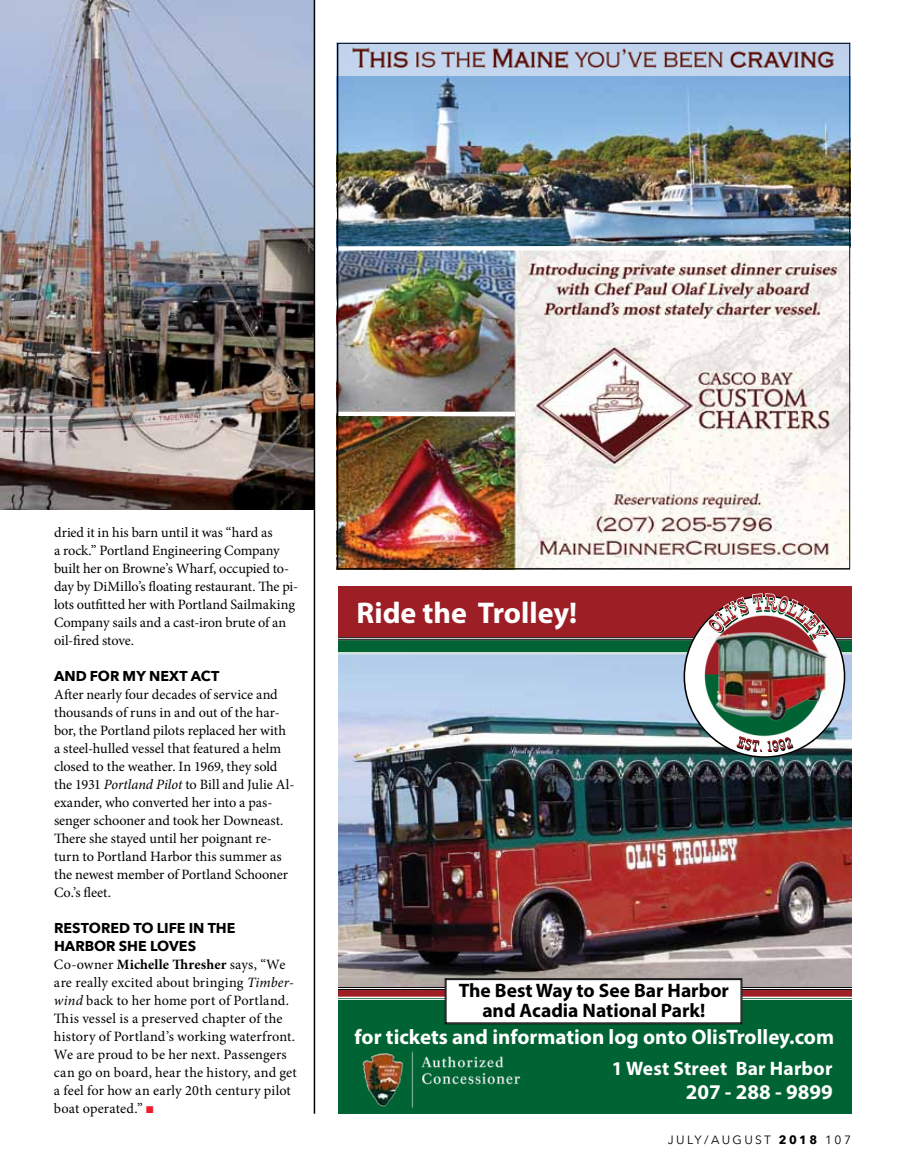
<style>
.page{position:relative;width:905px;height:1175px;background:#fff}
.page>*{position:absolute;margin:0;border:0;box-sizing:border-box;transform-origin:0 0}
.t1{font:700 30px "Myriad Pro";color:#fff}
.t2{font:700 21px "Myriad Pro";color:#fff}
.t3{font:700 19.5px/19.5px "Myriad Pro";color:#000;text-align:center}
.t4{font:700 19.5px "Myriad Pro";letter-spacing:.01em;color:#fff}
.t5{font:14.25px/18px "Minion Pro";color:#000}
.t6{font:700 14.25px/18px "Avenir Next";color:#000}
.t7{font:12px "Avenir Next";letter-spacing:.2em;color:#000}
.s1{font-style:italic}
.s2{font-weight:700}
.s3{color:#ed1c28}
</style>
<div class="page">
<img style="left:338px;top:654px;width:513px;height:332px">
<svg style="left:338px;top:989px;width:513px;height:7px;background:#861c21"></svg>
<div style="left:338px;top:999px;width:513px;height:114px;background:#006333"></div>
<svg style="left:444px;top:978px;width:298px;height:46px"></svg>
<div style="left:446px;top:979px;width:295px;height:44px;border:1px solid #000"></div>
<img style="left:682px;top:654px;width:165px;height:107px">
<svg style="left:737px;top:751px;width:56px;height:1px"></svg>
<img style="left:694px;top:674px;width:139px;height:77px">
<img style="left:352px;top:1045px;width:178px;height:68px">
<svg style="left:338px;top:586px;width:514px;height:68px;background:#8b423f"></svg>
<img style="left:337px;top:76px;width:513px;height:493px">
<img style="left:337px;top:43px;width:513px;height:33px">
<img style="left:337px;top:412px;width:178px;height:4px">
<img style="left:337px;top:246px;width:513px;height:4px">
<img style="left:0;top:0;width:314px;height:509px">
<hr style="left:314px;top:0;width:1px;height:1113px;background:#000">
<p class="t5" style="left:54px;top:524px;width:245px">dried it in his barn until it was “hard as<br>a rock.” Portland Engineering Company built her on Browne’s Wharf, occupied to&shy;day by DiMillo’s floating restaurant. The pi&shy;lots outfitted her with Portland Sailmaking Company sails and a cast-iron brute of an oil-fired stove.</p>
<p class="t6" style="left:54px;top:667px;width:167px">AND FOR MY NEXT ACT</p>
<p class="t5" style="left:54px;top:685px;width:242px">After nearly four decades of service and thousands of runs in and out of the har&shy;bor, the Portland pilots replaced her with a steel-hulled vessel that featured a helm closed to the weather. In 1969, they sold the 1931 <span class="s1">Portland Pilot</span> to Bill and Julie Al&shy;exander, who converted her into a pas&shy;senger schooner and took her Downeast.<br>There she stayed until her poignant re&shy;turn to Portland Harbor this summer as the newest member of Portland Schooner Co.’s fleet.</p>
<p class="t6" style="left:54px;top:919px;width:181px">RESTORED TO LIFE IN THE<br>HARBOR SHE LOVES</p>
<p class="t5" style="left:54px;top:955px;width:244px">Co-owner <span class="s2">Michelle Thresher</span> says, “We are really excited about bringing <span class="s1">Timber&shy;wind</span> back to her home port of Portland.<br>This vessel is a preserved chapter of the history of Portland’s working waterfront.<br>We are proud to be her next. Passengers can go on board, hear the history, and get a feel for how an early 20th century pilot boat operated.” <span class="s3">■</span></p>
<h1 class="t1" style="left:356px;top:593px;width:222px">Ride the Trolley!</h1>
<h3 class="t3" style="left:458px;top:980px;width:272px">The Best Way to See Bar Harbor and Acadia National Park!</h3>
<h2 class="t2" style="left:354px;top:1023px;width:481px">for tickets and information log onto OlisTrolley.com</h2>
<h3 class="t4" style="left:611px;top:1055px;width:222px">1 West Street Bar Harbor</h3>
<h2 class="t2" style="left:685px;top:1077px;width:149px">207 - 288 - 9899</h2>
<p class="t7" style="left:668px;top:1129px;width:184px">JULY/AUGUST <span class="s2">2018</span> 107</p>
</div>
